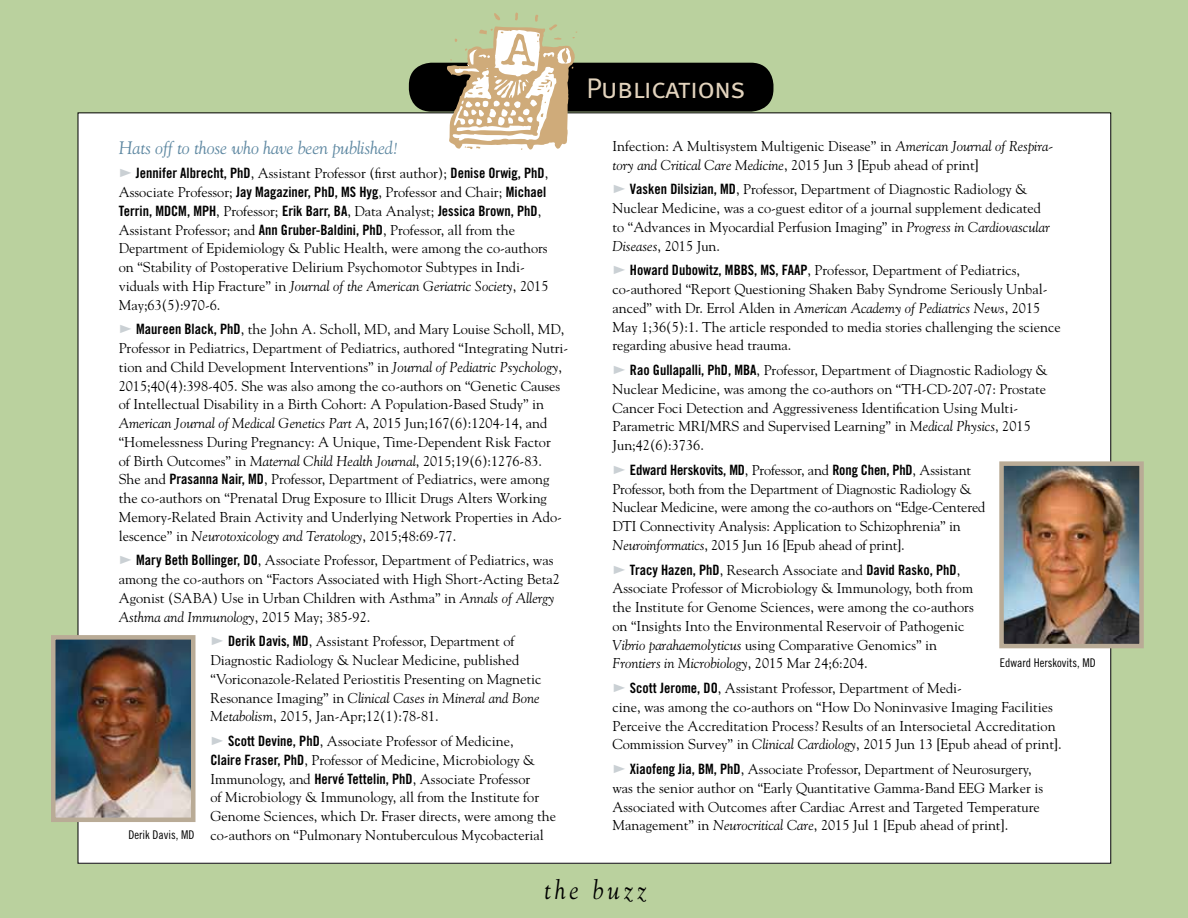
<style>
.page{position:relative;width:1188px;height:918px;background:#bad19e}
.page>*{position:absolute;margin:0;border:0;box-sizing:border-box;transform-origin:0 0}
.t1{font:28.5px "Meta Normal Caps";letter-spacing:-.025em;color:#e2d3bd}
.t2{font:italic 27px "Goudy";letter-spacing:.16em;color:#000;scale:.9 1}
.t3{font:italic 18px "Goudy";letter-spacing:-.01em;color:#5d87a1}
.t4{font:14.25px/18.8px "Goudy";color:#000}
.t5{font:14.25px "Trade Gothic Bold Cond Twenty";color:#000}
.t6{font:12px "Trade Gothic Cond Eighteen";color:#000}
.s1{font-family:"Goudy"}
.s2{font-family:"Trade Gothic Bold Cond Twenty"}
.s3{font-style:italic}
</style>
<div class="page">
<div style="left:78px;top:113px;width:1033px;height:750px;background:#fff"></div>
<div style="left:409px;top:63px;width:364px;height:49px;background:#000;border-radius:22px"></div>
<svg style="left:447px;top:13px;width:130px;height:137px"></svg>
<img style="left:1004px;top:466px;width:135px;height:177px">
<div style="left:999px;top:461px;width:145px;height:187px;border:4px solid #b9ab96"></div>
<img style="left:56px;top:640px;width:135px;height:177px">
<div style="left:51px;top:635px;width:145px;height:187px;border:4px solid #b9ab96"></div>
<p class="t3" style="left:119px;top:137px;width:282px">Hats off to those who have been published!</p>
<p class="t5" style="left:136px;top:165px;width:414px">Jennifer Albrecht, PhD<span class="s1">, Assistant Professor (first author);</span> Denise Orwig, PhD<span class="s1">,</span></p>
<p class="t4" style="left:119px;top:182px;width:429px">Associate Professor; <span class="s2">Jay Magaziner, PhD, MS Hyg</span>, Professor and Chair; <span class="s2">Michael</span></p>
<p class="t5" style="left:119px;top:202px;width:424px">Terrin, MDCM, MPH<span class="s1">, Professor;</span> Erik Barr, BA<span class="s1">, Data Analyst;</span> Jessica Brown, PhD<span class="s1">,</span></p>
<p class="t4" style="left:119px;top:220px;width:431px">Assistant Professor; and <span class="s2">Ann Gruber-Baldini, PhD</span>, Professor, all from the Department of Epidemiology &amp; Public Health, were among the co-authors on “Stability of Postoperative Delirium Psychomotor Subtypes in Indi&shy;viduals with Hip Fracture” in <span class="s3">Journal of the American Geriatric Society</span>, 2015<br>May;63(5):970-6.</p>
<p class="t4" style="left:119px;top:320px;width:451px;text-indent:18px"><span class="s2">Maureen Black, PhD</span>, the John A. Scholl, MD, and Mary Louise Scholl, MD, Professor in Pediatrics, Department of Pediatrics, authored “Integrating Nutri&shy;tion and Child Development Interventions” in <span class="s3">Journal of Pediatric Psychology</span>, 2015;40(4):398-405. She was also among the co-authors on “Genetic Causes of Intellectual Disability in a Birth Cohort: A Population-Based Study” in <span class="s3">American Journal of Medical Genetics Part A</span>, 2015 Jun;167(6):1204-14, and “Homelessness During Pregnancy: A Unique, Time-Dependent Risk Factor<br>of Birth Outcomes” in <span class="s3">Maternal Child Health Journal</span>, 2015;19(6):1276-83.<br>She and <span class="s2">Prasanna Nair, MD</span>, Professor, Department of Pediatrics, were among the co-authors on “Prenatal Drug Exposure to Illicit Drugs Alters Working Memory-Related Brain Activity and Underlying Network Properties in Ado&shy;lescence” in <span class="s3">Neurotoxicology and Teratology</span>, 2015;48:69-77.</p>
<p class="t4" style="left:119px;top:551px;width:443px;text-indent:18px"><span class="s2">Mary Beth Bollinger, DO</span>, Associate Professor, Department of Pediatrics, was among the co-authors on “Factors Associated with High Short-Acting Beta2<br>Agonist (SABA) Use in Urban Children with Asthma” in <span class="s3">Annals of Allergy Asthma and Immunology</span>, 2015 May; 385-92.</p>
<p class="t4" style="left:211px;top:632px;width:333px;text-indent:18px"><span class="s2">Derik Davis, MD</span>, Assistant Professor, Department of Diagnostic Radiology &amp; Nuclear Medicine, published “Voriconazole-Related Periostitis Presenting on Magnetic Resonance Imaging” in <span class="s3">Clinical Cases in Mineral and Bone Metabolism</span>, 2015, Jan-Apr;12(1):78-81.</p>
<p class="t4" style="left:211px;top:731px;width:347px;text-indent:18px"><span class="s2">Scott Devine, PhD</span>, Associate Professor of Medicine,<br><span class="s2">Claire Fraser, PhD</span>, Professor of Medicine, Microbiology &amp; Immunology, and <span class="s2">Hervé Tettelin, PhD</span>, Associate Professor<br>of Microbiology &amp; Immunology, all from the Institute for Genome Sciences, which Dr. Fraser directs, were among the co-authors on “Pulmonary Nontuberculous Mycobacterial</p>
<p class="t6" style="left:129px;top:828px;width:67px">Derik Davis, MD</p>
<h1 class="t1" style="left:586px;top:72px;width:161px">Publications</h1>
<p class="t4" style="left:612px;top:136px;width:442px">Infection: A Multisystem Multigenic Disease” in <span class="s3">American Journal of Respira&shy;tory and Critical Care Medicine</span>, 2015 Jun 3 [Epub ahead of print]</p>
<p class="t4" style="left:612px;top:180px;width:439px;text-indent:18px"><span class="s2">Vasken Dilsizian, MD</span>, Professor, Department of Diagnostic Radiology &amp; Nuclear Medicine, was a co-guest editor of a journal supplement dedicated to “Advances in Myocardial Perfusion Imaging” in <span class="s3">Progress in Cardiovascular Diseases</span>, 2015 Jun.</p>
<p class="t4" style="left:612px;top:261px;width:450px;text-indent:18px"><span class="s2">Howard Dubowitz, MBBS, MS, FAAP</span>, Professor, Department of Pediatrics, co-authored “Report Questioning Shaken Baby Syndrome Seriously Unbal&shy;anced” with Dr. Errol Alden in <span class="s3">American Academy of Pediatrics News</span>, 2015<br>May 1;36(5):1. The article responded to media stories challenging the science regarding abusive head trauma.</p>
<p class="t4" style="left:612px;top:360px;width:437px;text-indent:18px"><span class="s2">Rao Gullapalli, PhD, MBA</span>, Professor, Department of Diagnostic Radiology &amp; Nuclear Medicine, was among the co-authors on “TH-CD-207-07: Prostate Cancer Foci Detection and Aggressiveness Identification Using Multi-Parametric MRI/MRS and Supervised Learning” in <span class="s3">Medical Physics</span>, 2015<br>Jun;42(6):3736.</p>
<p class="t5" style="left:630px;top:461px;width:343px">Edward Herskovits, MD<span class="s1">, Professor, and</span> Rong Chen, PhD<span class="s1">, Assistant</span></p>
<p class="t4" style="left:612px;top:479px;width:374px">Professor, both from the Department of Diagnostic Radiology &amp; Nuclear Medicine, were among the co-authors on “Edge-Centered DTI Connectivity Analysis: Application to Schizophrenia” in <span class="s3">Neuroinformatics</span>, 2015 Jun 16 [Epub ahead of print].</p>
<p class="t5" style="left:630px;top:561px;width:332px">Tracy Hazen, PhD<span class="s1">, Research Associate and</span> David Rasko, PhD<span class="s1">,</span></p>
<p class="t4" style="left:612px;top:579px;width:363px">Associate Professor of Microbiology &amp; Immunology, both from the Institute for Genome Sciences, were among the co-authors on “Insights Into the Environmental Reservoir of Pathogenic <span class="s3">Vibrio parahaemolyticus</span> using Comparative Genomics” in <span class="s3">Frontiers in Microbiology</span>, 2015 Mar 24;6:204.</p>
<p class="t4" style="left:612px;top:678px;width:451px;text-indent:18px"><span class="s2">Scott Jerome, DO</span>, Assistant Professor, Department of Medi-<br>cine, was among the co-authors on “How Do Noninvasive Imaging Facilities Perceive the Accreditation Process? Results of an Intersocietal Accreditation Commission Survey” in <span class="s3">Clinical Cardiology</span>, 2015 Jun 13 [Epub ahead of print].</p>
<p class="t4" style="left:612px;top:759px;width:432px;text-indent:18px"><span class="s2">Xiaofeng Jia, BM, PhD</span>, Associate Professor, Department of Neurosurgery, was the senior author on “Early Quantitative Gamma-Band EEG Marker is Associated with Outcomes after Cardiac Arrest and Targeted Temperature Management” in <span class="s3">Neurocritical Care</span>, 2015 Jul 1 [Epub ahead of print].</p>
<p class="t6" style="left:1000px;top:656px;width:97px">Edward Herskovits, MD</p>
<h2 class="t2" style="left:544px;top:873px;width:115px">the buzz</h2>
</div>
